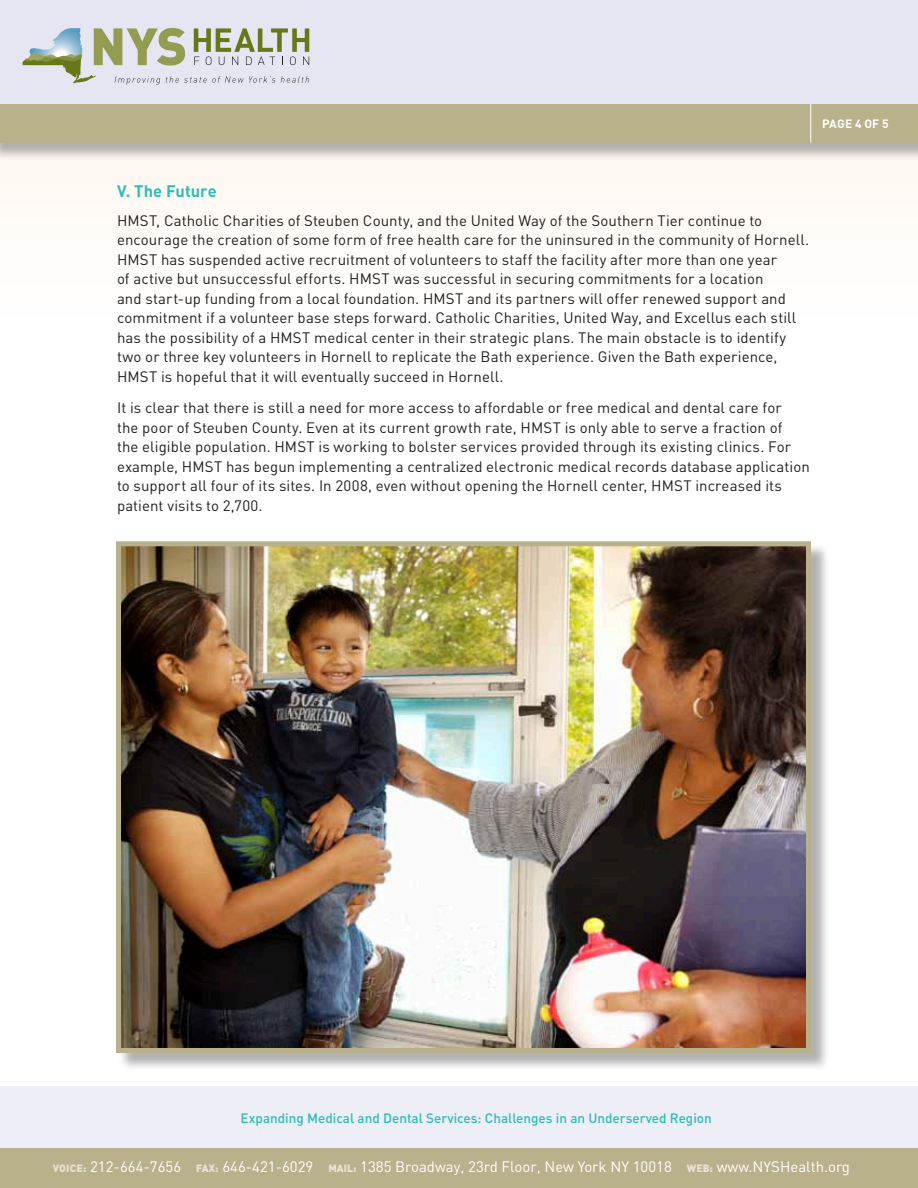
<style>
.page{position:relative;width:918px;height:1188px;background:#fff}
.page>*{position:absolute;margin:0;border:0;box-sizing:border-box;transform-origin:0 0}
.t1{font:700 16.5px "DIN";color:#2ebdb6}
.t2{font:15px/19.5px "DIN";letter-spacing:.005em;color:#231f20}
.t3{font:15px "DIN";color:#fff}
.t4{font:500 13.5px "DIN";color:#2ebdb6}
.t5{font:700 12px "DIN";color:#fff}
.s1{font-weight:900;font-size:10.5px;color:#e7e3d5}
</style>
<div class="page">
<div style="left:0;top:0;width:918px;height:106px;background:#e5e6f2"></div>
<div style="left:0;top:142px;width:918px;height:224px;background:#fffdfb"></div>
<div style="left:0;top:1086px;width:918px;height:102px;background:#edeef6"></div>
<div style="left:0;top:106px;width:918px;height:55px;background:#999;opacity:.75"></div>
<div style="left:0;top:104px;width:918px;height:38px;background:#b9b18c"></div>
<hr style="left:810px;top:104px;width:1px;height:39px;background:#fff">
<div style="left:0;top:1148px;width:918px;height:40px;background:#b9b18c"></div>
<div style="left:118px;top:544px;width:711px;height:528px;background:#999;opacity:.75"></div>
<img style="left:122px;top:547px;width:683px;height:500px">
<div style="left:116px;top:541px;width:695px;height:512px;border:5px solid #b9b18c"></div>
<svg style="left:23px;top:28px;width:286px;height:57px"></svg>
<p class="t5" style="left:822px;top:116px;width:68px">Page 4 of 5</p>
<p class="t1" style="left:117px;top:180px;width:101px">V. The Future</p>
<p class="t2" style="left:117px;top:211px;width:694px">HMST, Catholic Charities of Steuben County, and the United Way of the Southern Tier continue to encourage the creation of some form of free health care for the uninsured in the community of Hornell.<br>HMST has suspended active recruitment of volunteers to staff the facility after more than one year<br>of active but unsuccessful efforts. HMST was successful in securing commitments for a location<br>and start-up funding from a local foundation. HMST and its partners will offer renewed support and commitment if a volunteer base steps forward. Catholic Charities, United Way, and Excellus each still has the possibility of a HMST medical center in their strategic plans. The main obstacle is to identify two or three key volunteers in Hornell to replicate the Bath experience. Given the Bath experience, HMST is hopeful that it will eventually succeed in Hornell.</p>
<p class="t2" style="left:117px;top:398px;width:694px">It is clear that there is still a need for more access to affordable or free medical and dental care for<br>the poor of Steuben County. Even at its current growth rate, HMST is only able to serve a fraction of<br>the eligible population. HMST is working to bolster services provided through its existing clinics. For example, HMST has begun implementing a centralized electronic medical records database application to support all four of its sites. In 2008, even without opening the Hornell center, HMST increased its patient visits to 2,700.</p>
<p class="t4" style="left:241px;top:1109px;width:473px">Expanding Medical and Dental Services: Challenges in an Underserved Region</p>
<p class="t3" style="left:53px;top:1158px;width:799px"><span class="s1">VOICE:</span> 212-664-7656 <span class="s1">FAX:</span> 646-421-6029 <span class="s1">MAIL:</span> 1385 Broadway, 23rd Floor, New York NY 10018 <span class="s1">WEB:</span> www.NYSHealth.org</p>
</div>
